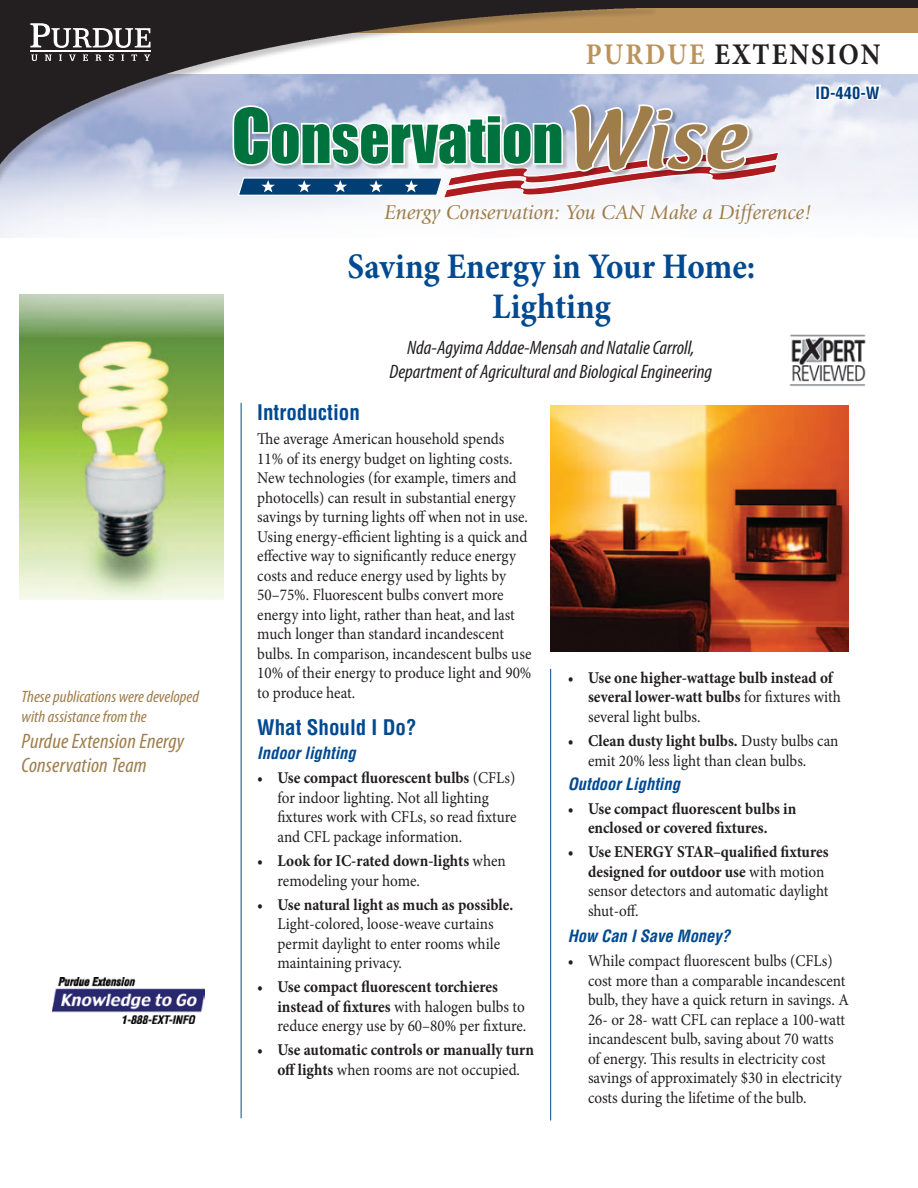
<style>
.page{position:relative;width:918px;height:1188px;background:#fff}
.page>*{position:absolute;margin:0;border:0;box-sizing:border-box;transform-origin:0 0}
.t1{font:59.25px "Impact";color:#00723e}
.t2{font:700 36px/40.5px "Minion Pro";color:#014990;text-align:center;scale:.92 1}
.t3{font:700 30px "Minion Pro";letter-spacing:.08em;color:#231f20;scale:.89 1}
.t4{font:italic condensed 21px/24px "Myriad Pro";letter-spacing:.01em;color:#9f7d4b}
.t5{font:700 condensed 21px "Helvetica";color:#014990}
.t6{font:italic 20.85px "Giovanni";color:#9f7d4b}
.t7{font:italic condensed 19.5px/24px "Myriad Pro";color:#231f20;text-align:center}
.t8{font:16.5px/19.5px "Minion Pro";color:#221e1f;scale:.92 1}
.t9{font:16.5px/19.5px "Minion Pro";color:#231f20;scale:.92 1}
.t10{font:700 16.5px/19.5px "Minion Pro";color:#221e1f;scale:.92 1}
.t11{font:italic condensed 16.5px/19.5px "Myriad Pro";color:#9f7d4b;scale:1.05 1}
.t12{font:italic 700 condensed 16.5px "Helvetica";color:#014990}
.t13{font:700 condensed 16.5px "Helvetica";color:#013e80}
.s1{color:#bb935a}
.s2{font-size:69.45px}
.s3{font-family:"Textile";font-size:74.1px;color:#9f7d4b}
.s4{font-family:"Textile";font-size:65.1px;color:#9f7d4b}
.s5{font-weight:700}
.s6{font-weight:400}
</style>
<div class="page">
<img style="left:19px;top:338px;width:204px;height:261px">
<img style="left:658px;top:74px;width:260px;height:75px">
<hr style="left:550px;top:669px;width:1px;height:451px;background:#014990">
<div style="left:0;top:5px;width:918px;height:28px;background:#bb935a"></div>
<img style="left:0;top:8px;width:657px;height:185px">
<div style="left:0;top:0;width:918px;height:8px;background:#231f20"></div>
<img style="left:52px;top:977px;width:152px;height:46px">
<hr style="left:241px;top:403px;width:1px;height:715px;background:#014990">
<svg style="left:818px;top:74px;width:65px;height:99px"></svg>
<img style="left:789px;top:334px;width:77px;height:53px">
<svg style="left:30px;top:23px;width:121px;height:25px;background:#6a6768"></svg>
<svg style="left:31px;top:54px;width:7px;height:7px"></svg>
<svg style="left:45px;top:54px;width:7px;height:7px"></svg>
<svg style="left:59px;top:54px;width:3px;height:7px"></svg>
<svg style="left:69px;top:54px;width:7px;height:7px"></svg>
<svg style="left:83px;top:55px;width:5px;height:6px"></svg>
<svg style="left:95px;top:54px;width:7px;height:7px"></svg>
<svg style="left:109px;top:54px;width:5px;height:7px"></svg>
<svg style="left:121px;top:54px;width:3px;height:7px"></svg>
<svg style="left:131px;top:54px;width:6px;height:7px"></svg>
<svg style="left:144px;top:54px;width:6px;height:7px"></svg>
<hr style="left:31px;top:50px;width:120px;height:1px;background:#fff">
<svg style="left:231px;top:103px;width:553px;height:106px"></svg>
<img style="left:551px;top:405px;width:298px;height:247px">
<p class="t11" style="left:22px;top:687px;width:171px">These publications were developed with assistance from the</p>
<p class="t4" style="left:22px;top:729px;width:164px">Purdue Extension Energy<br>Conservation Team</p>
<h3 class="t3" style="left:586px;top:33px;width:333px"><span class="s1">Purdue</span> Extension</h3>
<h1 class="t1" style="left:232px;top:94px;width:514px"><span class="s2">C</span>ONSERVATION<span class="s3">W</span><span class="s4">ise</span></h1>
<p class="t13" style="left:815px;top:83px;width:66px">ID-440-W</p>
<p class="t6" style="left:384px;top:201px;width:429px">Energy Conservation: You CAN Make a Difference!</p>
<h2 class="t2" style="left:347px;top:245px;width:445px">Saving Energy in Your Home:<br>Lighting</h2>
<p class="t7" style="left:390px;top:335px;width:324px">Nda-Agyima Addae-Mensah and Natalie Carroll,<br>Department of Agricultural and Biological Engineering</p>
<p class="t5" style="left:257px;top:400px;width:104px">Introduction</p>
<p class="t9" style="left:257px;top:429px;width:300px">The average American household spends 11% of its energy budget on lighting costs.<br>New technologies (for example, timers and photocells) can result in substantial energy savings by turning lights off when not in use.<br>Using energy-efficient lighting is a quick and effective way to significantly reduce energy costs and reduce energy used by lights by 50–75%. Fluorescent bulbs convert more energy into light, rather than heat, and last much longer than standard incandescent bulbs. In comparison, incandescent bulbs use 10% of their energy to produce light and 90% to produce heat.</p>
<p class="t5" style="left:257px;top:715px;width:161px">What Should I Do?</p>
<p class="t12" style="left:257px;top:743px;width:100px">Indoor lighting</p>
<p class="t8" style="left:278px;top:769px;width:261px;text-indent:-20px">• <span class="s5">Use compact fluorescent bulbs</span> (CFLs) for indoor lighting. Not all lighting fixtures work with CFLs, so read fixture and CFL package information.</p>
<p class="t10" style="left:278px;top:851px;width:250px;text-indent:-20px"><span class="s6">•</span> Look for IC-rated down-lights <span class="s6">when remodeling your home.</span></p>
<p class="t8" style="left:278px;top:895px;width:258px;text-indent:-20px">• <span class="s5">Use natural light as much as possible.<br></span>Light-colored, loose-weave curtains permit daylight to enter rooms while maintaining privacy.</p>
<p class="t8" style="left:278px;top:977px;width:272px;text-indent:-20px">• <span class="s5">Use compact fluorescent torchieres instead of fixtures</span> with halogen bulbs to reduce energy use by 60–80% per fixture.</p>
<p class="t10" style="left:257px;top:1040px;width:302px;text-align:center"><span class="s6">•</span> Use automatic controls or manually turn off lights <span class="s6">when rooms are not occupied.</span></p>
<p class="t10" style="left:588px;top:668px;width:276px;text-indent:-20px"><span class="s6">•</span> Use one higher-wattage bulb instead of several lower-watt bulbs <span class="s6">for fixtures with several light bulbs.</span></p>
<p class="t8" style="left:588px;top:731px;width:274px;text-indent:-20px">• <span class="s5">Clean dusty light bulbs.</span> Dusty bulbs can emit 20% less light than clean bulbs.</p>
<p class="t12" style="left:568px;top:774px;width:114px">Outdoor Lighting</p>
<p class="t10" style="left:568px;top:799px;width:250px;text-align:center"><span class="s6">•</span> Use compact fluorescent bulbs in enclosed or covered fixtures.</p>
<p class="t10" style="left:568px;top:842px;width:63px"><span class="s6">•</span> Use ENER</p>
<p class="t8" style="left:588px;top:842px;width:263px;text-indent:65px"><span class="s5">GY STAR–qualified fixtures designed for outdoor use</span> with motion sensor detectors and automatic daylight shut-off.</p>
<p class="t12" style="left:568px;top:926px;width:164px">How Can I Save Money?</p>
<p class="t8" style="left:588px;top:951px;width:285px;text-indent:-20px">• While compact fluorescent bulbs (CFLs) cost more than a comparable incandescent bulb, they have a quick return in savings. A 26- or 28- watt CFL can replace a 100-watt incandescent bulb, saving about 70 watts of energy. This results in electricity cost savings of approximately $30 in electricity costs during the lifetime of the bulb.</p>
</div>
